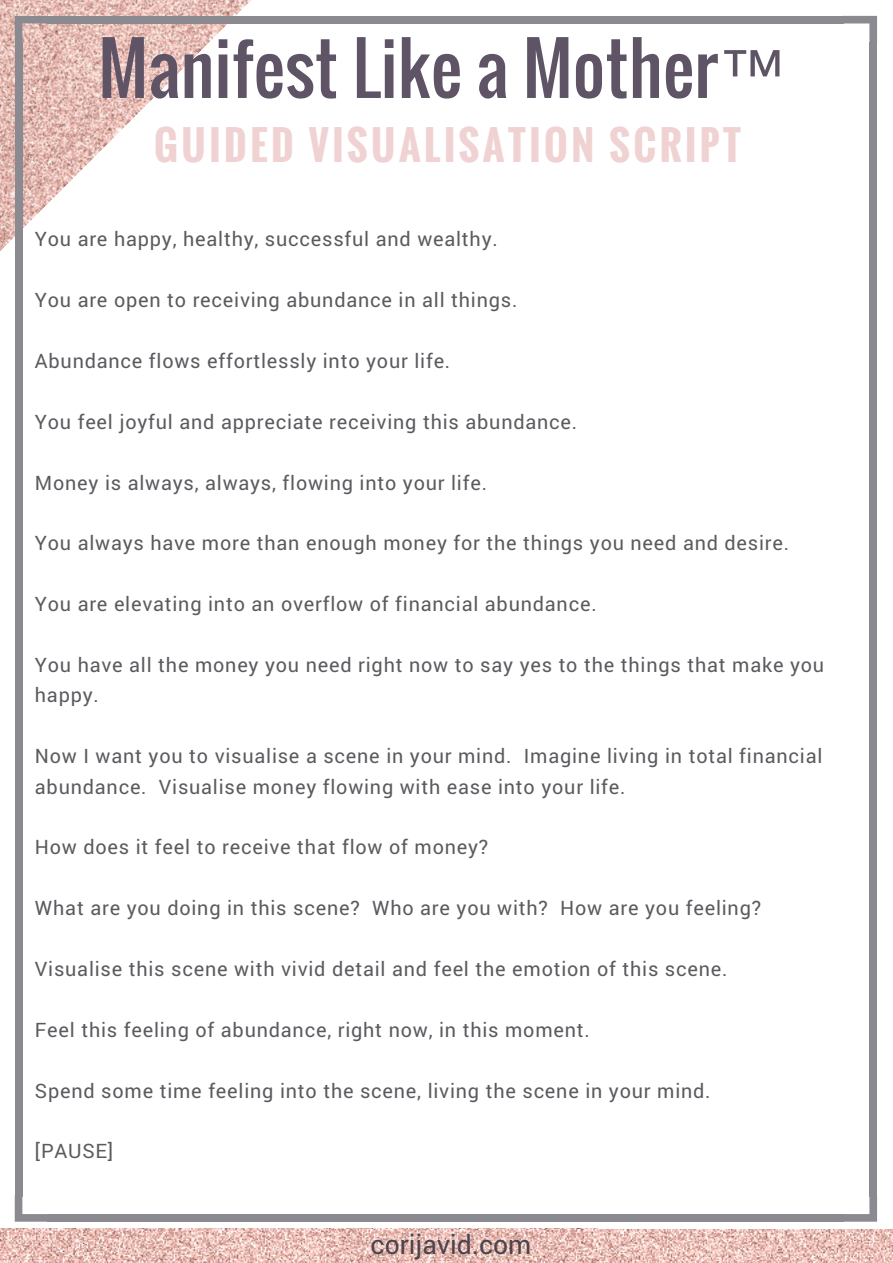
<style>
.page{position:relative;width:893px;height:1263px;background:#fff}
.page>*{position:absolute;margin:0;border:0;box-sizing:border-box;transform-origin:0 0}
.t1{font:69.6px "Oswald";color:#5f5466}
.t2{font:700 39.75px "Oswald";letter-spacing:.09em;color:#f0d2d2}
.t3{font:26.55px "Roboto";color:#4a444d}
.t4{font:19.8px/30.5px "Roboto";letter-spacing:.04em;color:#5c5a5f}
.s1{font-family:"Liberation Sans"}
</style>
<div class="page">
<img style="left:0;top:0;width:251px;height:398px">
<img style="left:0;top:1228px;width:598px;height:35px">
<img style="left:331px;top:1230px;width:562px;height:33px">
<svg style="left:15px;top:16px;width:33px;height:27px"></svg>
<div style="left:15px;top:42px;width:7px;height:1154px;background:#8c8a91"></div>
<svg style="left:15px;top:1195px;width:32px;height:27px"></svg>
<div style="left:47px;top:1214px;width:796px;height:8px;background:#8c8a91"></div>
<svg style="left:843px;top:1196px;width:34px;height:26px"></svg>
<div style="left:869px;top:42px;width:8px;height:1154px;background:#8c8a91"></div>
<div style="left:47px;top:16px;width:796px;height:8px;background:#8c8a91"></div>
<svg style="left:843px;top:16px;width:34px;height:26px"></svg>
<h1 class="t1" style="left:98px;top:15px;width:691px">Manifest Like a Mother<span class="s1">™</span></h1>
<h2 class="t2" style="left:154px;top:115px;width:588px">GUIDED VISUALISATION SCRIPT</h2>
<p class="t4" style="left:35px;top:223px;width:464px">You are happy, healthy, successful and wealthy.</p>
<p class="t4" style="left:35px;top:284px;width:484px">You are open to receiving abundance in all things.</p>
<p class="t4" style="left:35px;top:345px;width:417px">Abundance flows effortlessly into your life.</p>
<p class="t4" style="left:35px;top:406px;width:544px">You feel joyful and appreciate receiving this abundance.</p>
<p class="t4" style="left:35px;top:467px;width:454px">Money is always, always, flowing into your life.</p>
<p class="t4" style="left:35px;top:527px;width:756px">You always have more than enough money for the things you need and desire.</p>
<p class="t4" style="left:35px;top:588px;width:563px">You are elevating into an overflow of financial abundance.</p>
<p class="t4" style="left:35px;top:649px;width:791px">You have all the money you need right now to say yes to the things that make you happy.</p>
<p class="t4" style="left:35px;top:740px;width:789px">Now I want you to visualise a scene in your mind. Imagine living in total financial abundance. Visualise money flowing with ease into your life.</p>
<p class="t4" style="left:35px;top:831px;width:455px">How does it feel to receive that flow of money?</p>
<p class="t4" style="left:35px;top:892px;width:728px">What are you doing in this scene? Who are you with? How are you feeling?</p>
<p class="t4" style="left:35px;top:953px;width:694px">Visualise this scene with vivid detail and feel the emotion of this scene.</p>
<p class="t4" style="left:35px;top:1014px;width:556px">Feel this feeling of abundance, right now, in this moment.</p>
<p class="t4" style="left:35px;top:1075px;width:677px">Spend some time feeling into the scene, living the scene in your mind.</p>
<p class="t4" style="left:35px;top:1135px;width:80px">[PAUSE]</p>
<h3 class="t3" style="left:371px;top:1227px;width:162px">corijavid.com</h3>
</div>
